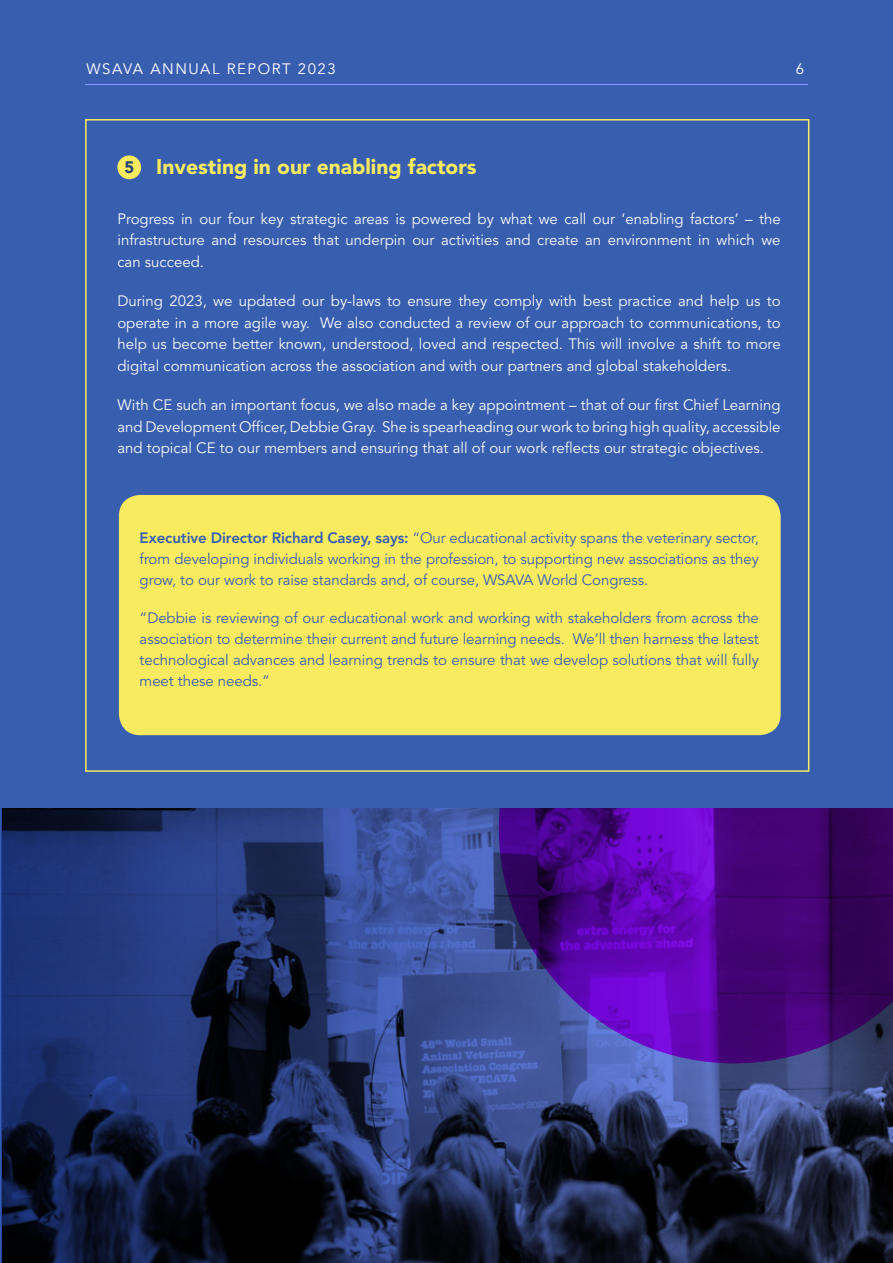
<style>
.page{position:relative;width:893px;height:1263px;background:#fff}
.page>*{position:absolute;margin:0;border:0;box-sizing:border-box;transform-origin:0 0}
.t1{font:900 21px "Avenir LT Std";color:#f8eb60}
.t2{font:15px/21.8px "Avenir LT Std";color:#f7faf7;text-align:justify}
.t3{font:15px/21px "Avenir LT Std";letter-spacing:-.005em;color:#385eb0;text-align:justify}
.t4{font:15px "Avenir LT Std";letter-spacing:.1em;color:#fff}
.s1{font-size:16.5px;color:#264078}
.s2{font-weight:800}
</style>
<div class="page">
<img style="left:2px;top:808px;width:891px;height:455px">
<svg style="left:499px;top:808px;width:394px;height:255px;background:#4c108d"></svg>
<div style="left:1px;top:0;width:892px;height:808px;background:#385eb0"></div>
<div style="left:117px;top:155px;width:24px;height:24px;background:#f8eb60;border-radius:50%"></div>
<div style="left:119px;top:495px;width:662px;height:240px;background:#f8eb60;border-radius:21px"></div>
<hr style="left:85px;top:84px;width:723px;height:1px;background:#859eff">
<p class="t4" style="left:87px;top:60px;width:251px">WSAVA ANNUAL REPORT 2023</p>
<p class="t4" style="left:796px;top:60px;width:10px">6</p>
<h1 class="t1" style="left:124px;top:154px;width:354px"><span class="s1">5</span> Investing in our enabling factors</h1>
<p class="t2" style="left:117px;top:208px;width:665px">Progress in our four key strategic areas is powered by what we call our ‘enabling factors’ – the infrastructure and resources that underpin our activities and create an environment in which we can succeed.</p>
<p class="t2" style="left:117px;top:290px;width:665px">During 2023, we updated our by-laws to ensure they comply with best practice and help us to operate in a more agile way. We also conducted a review of our approach to communications, to help us become better known, understood, loved and respected. This will involve a shift to more digital communication across the association and with our partners and global stakeholders.</p>
<p class="t2" style="left:117px;top:394px;width:665px">With CE such an important focus, we also made a key appointment – that of our first Chief Learning and Development Officer, Debbie Gray. She is spearheading our work to bring high quality, accessible and topical CE to our members and ensuring that all of our work reflects our strategic objectives.</p>
<p class="t3" style="left:140px;top:528px;width:621px"><span class="s2">Executive Director Richard Casey, says:</span> “Our educational activity spans the veterinary sector, from developing individuals working in the profession, to supporting new associations as they grow, to our work to raise standards and, of course, WSAVA World Congress.</p>
<p class="t3" style="left:140px;top:608px;width:621px">“Debbie is reviewing of our educational work and working with stakeholders from across the association to determine their current and future learning needs. We’ll then harness the latest technological advances and learning trends to ensure that we develop solutions that will fully meet these needs.”</p>
</div>
